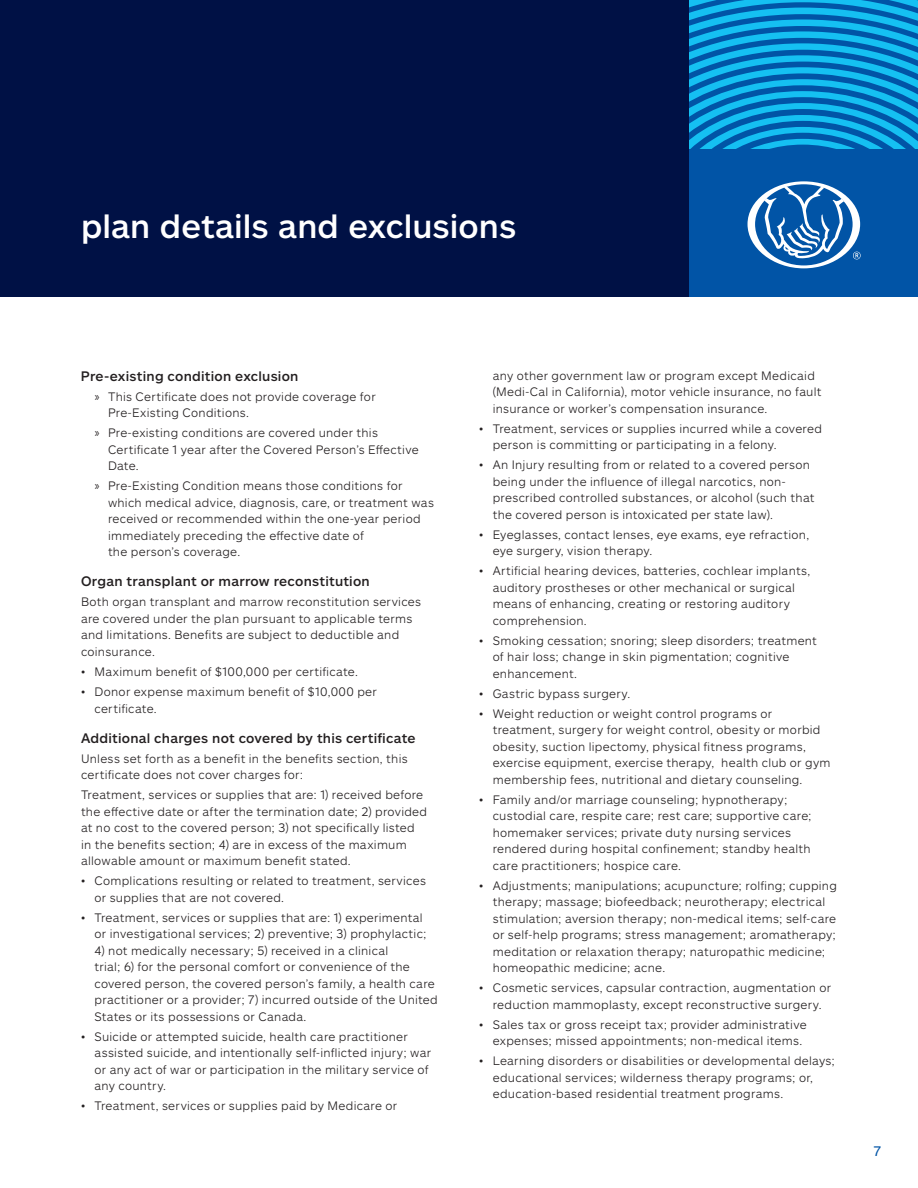
<style>
.page{position:relative;width:918px;height:1188px;background:#fff}
.page>*{position:absolute;margin:0;border:0;box-sizing:border-box;transform-origin:0 0}
.t1{font:500 33px "Allstate Sans";color:#fff}
.t2{font:500 13.5px "Allstate Sans";letter-spacing:.015em;color:#231f20}
.t3{font:13.5px "Allstate Sans";color:#0154a6}
.t4{font:300 12px/16.5px "Allstate Sans";letter-spacing:.025em;color:#231f20}
</style>
<div class="page">
<div style="left:0;top:0;width:918px;height:297px;background:#001145"></div>
<div style="left:689px;top:146px;width:229px;height:151px;background:#0154a6"></div>
<svg style="left:748px;top:181px;width:113px;height:87px"></svg>
<svg style="left:689px;top:0;width:229px;height:148px;background:#0b8dce"></svg>
<h1 class="t1" style="left:81px;top:205px;width:437px">plan details and exclusions</h1>
<p class="t2" style="left:81px;top:367px;width:219px">Pre-existing condition exclusion</p>
<p class="t4" style="left:108px;top:388px;width:269px;text-indent:-14px">» This Certificate does not provide coverage for<br>Pre-Existing Conditions.</p>
<p class="t4" style="left:108px;top:424px;width:312px;text-indent:-14px">» Pre-existing conditions are covered under this<br>Certificate 1 year after the Covered Person’s Effective<br>Date.</p>
<p class="t4" style="left:108px;top:477px;width:328px;text-indent:-14px">» Pre-Existing Condition means those conditions for which medical advice, diagnosis, care, or treatment was received or recommended within the one-year period immediately preceding the effective date of<br>the person’s coverage.</p>
<p class="t2" style="left:81px;top:573px;width:290px">Organ transplant or marrow reconstitution</p>
<p class="t4" style="left:81px;top:593px;width:342px">Both organ transplant and marrow reconstitution services are covered under the plan pursuant to applicable terms and limitations. Benefits are subject to deductible and coinsurance.</p>
<p class="t4" style="left:81px;top:663px;width:278px">• Maximum benefit of $100,000 per certificate.</p>
<p class="t4" style="left:94px;top:683px;width:284px;text-indent:-14px">• Donor expense maximum benefit of $10,000 per certificate.</p>
<p class="t2" style="left:81px;top:729px;width:336px">Additional charges not covered by this certificate</p>
<p class="t4" style="left:81px;top:749px;width:328px">Unless set forth as a benefit in the benefits section, this certificate does not cover charges for:</p>
<p class="t4" style="left:81px;top:786px;width:348px">Treatment, services or supplies that are: 1) received before the effective date or after the termination date; 2) provided at no cost to the covered person; 3) not specifically listed in the benefits section; 4) are in excess of the maximum allowable amount or maximum benefit stated.</p>
<p class="t4" style="left:94px;top:872px;width:333px;text-indent:-14px">• Complications resulting or related to treatment, services or supplies that are not covered.</p>
<p class="t4" style="left:94px;top:909px;width:334px;text-indent:-14px">• Treatment, services or supplies that are: 1) experimental or investigational services; 2) preventive; 3) prophylactic;</p>
<p class="t4" style="left:94px;top:942px;width:345px">4) not medically necessary; 5) received in a clinical<br>trial; 6) for the personal comfort or convenience of the covered person, the covered person’s family, a health care practitioner or a provider; 7) incurred outside of the United States or its possessions or Canada.</p>
<p class="t4" style="left:94px;top:1028px;width:338px;text-indent:-14px">• Suicide or attempted suicide, health care practitioner assisted suicide, and intentionally self-inflicted injury; war or any act of war or participation in the military service of any country.</p>
<p class="t4" style="left:81px;top:1097px;width:318px">• Treatment, services or supplies paid by Medicare or</p>
<p class="t4" style="left:493px;top:367px;width:330px">any other government law or program except Medicaid (Medi-Cal in California), motor vehicle insurance, no fault insurance or worker’s compensation insurance.</p>
<p class="t4" style="left:493px;top:420px;width:331px;text-indent:-14px">• Treatment, services or supplies incurred while a covered person is committing or participating in a felony.</p>
<p class="t4" style="left:493px;top:456px;width:323px;text-indent:-14px">• An Injury resulting from or related to a covered person being under the influence of illegal narcotics, non&shy;prescribed controlled substances, or alcohol (such that the covered person is intoxicated per state law).</p>
<p class="t4" style="left:493px;top:526px;width:318px;text-indent:-14px">• Eyeglasses, contact lenses, eye exams, eye refraction, eye surgery, vision therapy.</p>
<p class="t4" style="left:493px;top:562px;width:319px;text-indent:-14px">• Artificial hearing devices, batteries, cochlear implants, auditory prostheses or other mechanical or surgical means of enhancing, creating or restoring auditory comprehension.</p>
<p class="t4" style="left:493px;top:632px;width:326px;text-indent:-14px">• Smoking cessation; snoring; sleep disorders; treatment of hair loss; change in skin pigmentation; cognitive enhancement.</p>
<p class="t4" style="left:479px;top:685px;width:153px">• Gastric bypass surgery.</p>
<p class="t4" style="left:493px;top:705px;width:339px;text-indent:-14px">• Weight reduction or weight control programs or treatment, surgery for weight control, obesity or morbid obesity, suction lipectomy, physical fitness programs, exercise equipment, exercise therapy, health club or gym membership fees, nutritional and dietary counseling.</p>
<p class="t4" style="left:493px;top:791px;width:320px;text-indent:-14px">• Family and/or marriage counseling; hypnotherapy; custodial care, respite care; rest care; supportive care; homemaker services; private duty nursing services rendered during hospital confinement; standby health care practitioners; hospice care.</p>
<p class="t4" style="left:493px;top:877px;width:346px;text-indent:-14px">• Adjustments; manipulations; acupuncture; rolfing; cupping therapy; massage; biofeedback; neurotherapy; electrical stimulation; aversion therapy; non-medical items; self-care or self-help programs; stress management; aromatherapy; meditation or relaxation therapy; naturopathic medicine; homeopathic medicine; acne.</p>
<p class="t4" style="left:479px;top:979px;width:353px;text-align:center">• Cosmetic services, capsular contraction, augmentation or reduction mammoplasty, except reconstructive surgery.</p>
<p class="t4" style="left:493px;top:1016px;width:315px;text-indent:-14px">• Sales tax or gross receipt tax; provider administrative expenses; missed appointments; non-medical items.</p>
<p class="t4" style="left:493px;top:1052px;width:344px;text-indent:-14px">• Learning disorders or disabilities or developmental delays; educational services; wilderness therapy programs; or, education-based residential treatment programs.</p>
<p class="t3" style="left:874px;top:1142px;width:9px">7</p>
</div>
